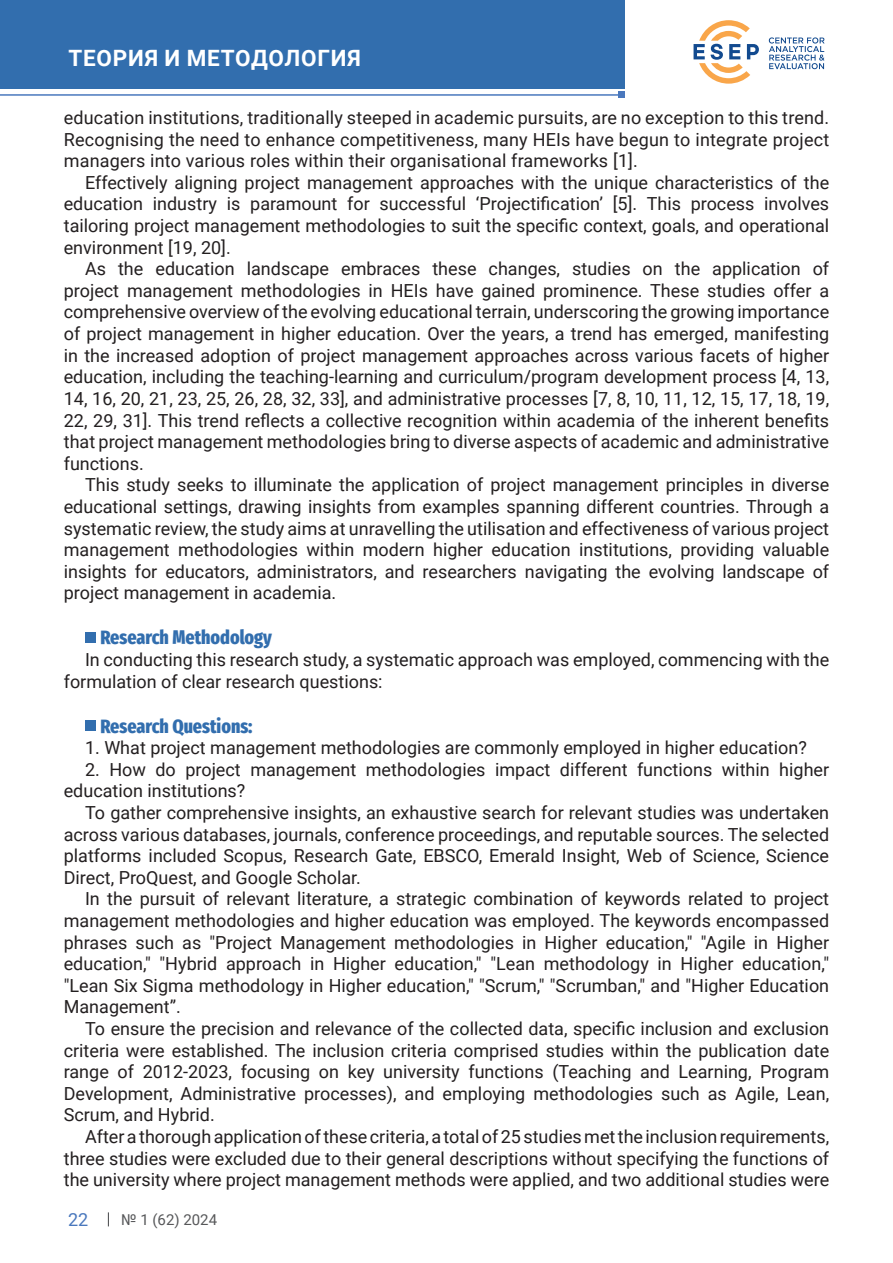
<style>
.page{position:relative;width:893px;height:1263px;background:#fff}
.page>*{position:absolute;margin:0;border:0;box-sizing:border-box;transform-origin:0 0}
.t1{font:700 22.5px "Roboto";letter-spacing:.035em;color:#fff}
.Подзаг{font:800 extra-condensed 19.5px "Fira Sans";color:#326eae}
.Текст{font:18px/21.6px "Roboto";color:#231f20;text-align:justify}
.t2{font:18px "Roboto";color:#4a78bd}
.t3{font:15px "Roboto";color:#57585a}
</style>
<div class="page">
<svg style="left:693px;top:20px;width:66px;height:64px"></svg>
<svg style="left:769px;top:37px;width:56px;height:32px"></svg>
<div style="left:0;top:0;width:625px;height:89px;background:#326eae"></div>
<hr style="left:0;top:94px;width:625px;height:2px;background:#4a78bd">
<svg style="left:619px;top:92px;width:6px;height:6px"></svg>
<svg style="left:108px;top:1212px;width:1px;height:14px"></svg>
<div style="left:85px;top:632px;width:11px;height:11px;background:#326eae"></div>
<div style="left:85px;top:720px;width:11px;height:11px;background:#326eae"></div>
<p class="t1" style="left:68px;top:42px;width:294px">ТЕОРИЯ И МЕТОДОЛОГИЯ</p>
<p class="Текст" style="left:64px;top:106px;width:767px">education institutions, traditionally steeped in academic pursuits, are no exception to this trend.<br>Recognising the need to enhance competitiveness, many HEIs have begun to integrate project managers into various roles within their organisational frameworks [1].</p>
<p class="Текст" style="left:64px;top:171px;width:767px;text-indent:21px">Effectively aligning project management approaches with the unique characteristics of the education industry is paramount for successful ‘Projectification’ [5]. This process involves tailoring project management methodologies to suit the specific context, goals, and operational environment [19, 20].</p>
<p class="Текст" style="left:64px;top:257px;width:767px;text-indent:21px">As the education landscape embraces these changes, studies on the application of project management methodologies in HEIs have gained prominence. These studies offer a comprehensive overview of the evolving educational terrain, underscoring the growing importance of project management in higher education. Over the years, a trend has emerged, manifesting in the increased adoption of project management approaches across various facets of higher education, including the teaching-learning and curriculum/program development process [4, 13, 14, 16, 20, 21, 23, 25, 26, 28, 32, 33], and administrative processes [7, 8, 10, 11, 12, 15, 17, 18, 19, 22, 29, 31]. This trend reflects a collective recognition within academia of the inherent benefits that project management methodologies bring to diverse aspects of academic and administrative functions.</p>
<p class="Текст" style="left:64px;top:473px;width:767px;text-indent:21px">This study seeks to illuminate the application of project management principles in diverse educational settings, drawing insights from examples spanning different countries. Through a systematic review, the study aims at unravelling the utilisation and effectiveness of various project management methodologies within modern higher education institutions, providing valuable insights for educators, administrators, and researchers navigating the evolving landscape of project management in academia.</p>
<p class="Подзаг" style="left:100px;top:621px;width:173px">Research Methodology</p>
<p class="Текст" style="left:64px;top:648px;width:767px;text-indent:21px">In conducting this research study, a systematic approach was employed, commencing with the formulation of clear research questions:</p>
<p class="Подзаг" style="left:100px;top:709px;width:154px">Research Questions:</p>
<p class="Текст" style="left:85px;top:736px;width:723px">1. What project management methodologies are commonly employed in higher education?</p>
<p class="Текст" style="left:64px;top:758px;width:767px;text-indent:21px">2. How do project management methodologies impact different functions within higher education institutions?</p>
<p class="Текст" style="left:64px;top:801px;width:767px;text-indent:21px">To gather comprehensive insights, an exhaustive search for relevant studies was undertaken across various databases, journals, conference proceedings, and reputable sources. The selected platforms included Scopus, Research Gate, EBSCO, Emerald Insight, Web of Science, Science Direct, ProQuest, and Google Scholar.</p>
<p class="Текст" style="left:64px;top:887px;width:767px;text-indent:21px">In the pursuit of relevant literature, a strategic combination of keywords related to project management methodologies and higher education was employed. The keywords encompassed phrases such as "Project Management methodologies in Higher education," "Agile in Higher education," "Hybrid approach in Higher education," "Lean methodology in Higher education," "Lean Six Sigma methodology in Higher education," "Scrum," "Scrumban," and "Higher Education Management”.</p>
<p class="Текст" style="left:64px;top:1017px;width:767px;text-indent:21px">To ensure the precision and relevance of the collected data, specific inclusion and exclusion criteria were established. The inclusion criteria comprised studies within the publication date range of 2012-2023, focusing on key university functions (Teaching and Learning, Program Development, Administrative processes), and employing methodologies such as Agile, Lean, Scrum, and Hybrid.</p>
<p class="Текст" style="left:64px;top:1125px;width:767px;text-indent:21px">After a thorough application of these criteria, a total of 25 studies met the inclusion requirements, three studies were excluded due to their general descriptions without specifying the functions of the university where project management methods were applied, and two additional studies were</p>
<p class="t2" style="left:68px;top:1207px;width:22px">22</p>
<p class="t3" style="left:121px;top:1209px;width:97px">№ 1 (62) 2024</p>
</div>
